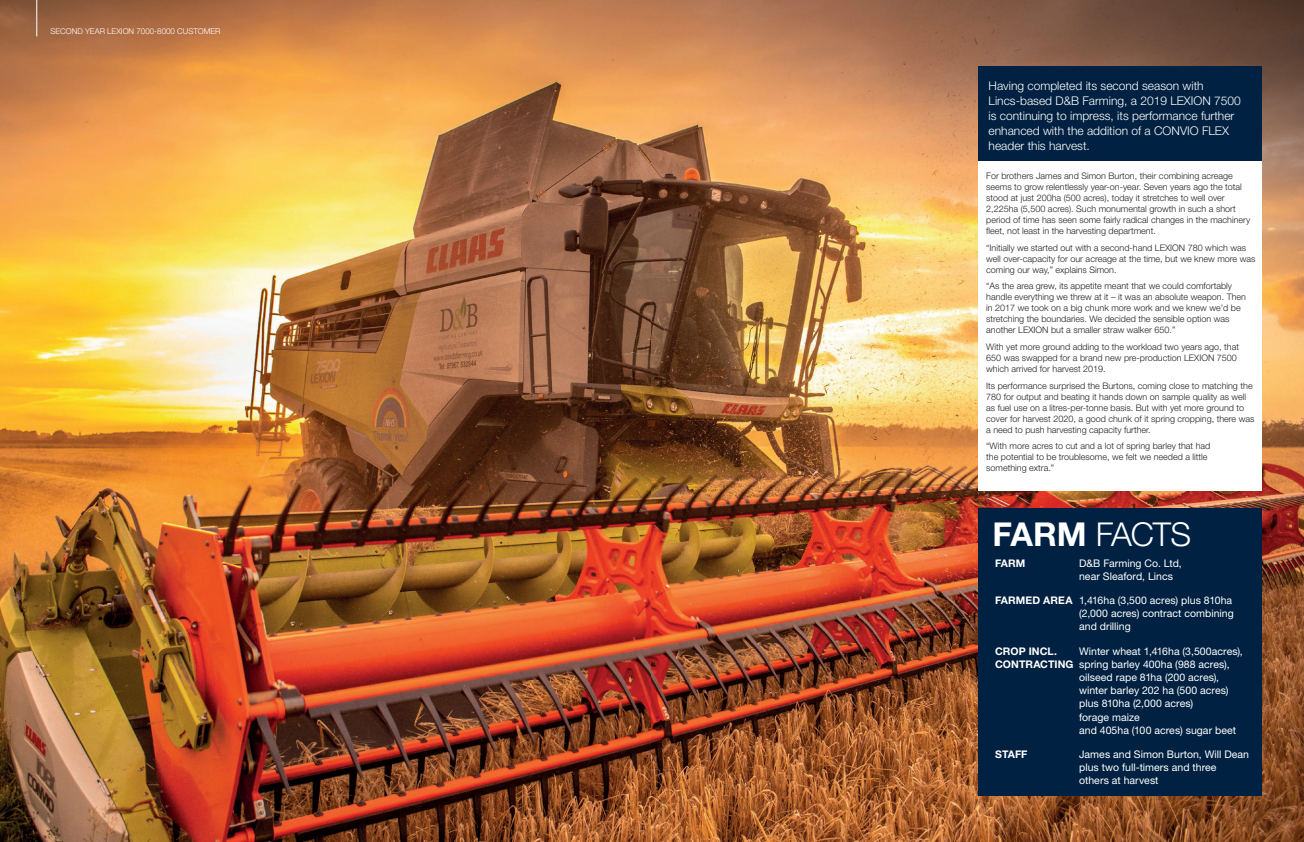
<style>
.page{position:relative;width:1304px;height:842px;background:#fff}
.page>*{position:absolute;margin:0;border:0;box-sizing:border-box;transform-origin:0 0}
.t1{font:300 32.9px "Helvetica Neue LT Std";letter-spacing:-.035em;color:#fff}
.t2{font:300 12px/15px "Helvetica Neue LT Std";color:#fff}
.t3{font:10.5px/13.1px "Helvetica Neue LT Std";letter-spacing:.005em;color:#fff}
.t4{font:700 10.5px "Helvetica Neue LT Std";letter-spacing:.01em;color:#fff}
.t5{font:300 9px/11px "Helvetica Neue LT Std";color:#231f20}
.t6{font:300 8px "Helvetica Neue LT Std";color:#fff}
.s1{font-weight:700}
</style>
<div class="page">
<img style="left:0;top:0;width:1304px;height:842px">
<div style="left:978px;top:508px;width:283px;height:288px;background:#002141"></div>
<div style="left:978px;top:156px;width:283px;height:335px;background:#fff"></div>
<div style="left:978px;top:66px;width:283px;height:95px;background:#002141"></div>
<hr style="left:36px;top:0;width:1px;height:36px;background:#fff">
<p class="t6" style="left:50px;top:27px;width:172px">SECOND YEAR LEXION 7000-8000 CUSTOMER</p>
<h2 class="t2" style="left:989px;top:78px;width:254px">Having completed its second season with Lincs-based D&amp;B Farming, a 2019 LEXION 7500 is continuing to impress, its performance further enhanced with the addition of a CONVIO FLEX header this harvest.</h2>
<p class="t5" style="left:986px;top:170px;width:265px">For brothers James and Simon Burton, their combining acreage seems to grow relentlessly year-on-year. Seven years ago the total stood at just 200ha (500 acres), today it stretches to well over 2,225ha (5,500 acres). Such monumental growth in such a short period of time has seen some fairly radical changes in the machinery fleet, not least in the harvesting department.</p>
<p class="t5" style="left:986px;top:242px;width:271px">“Initially we started out with a second-hand LEXION 780 which was well over-capacity for our acreage at the time, but we knew more was coming our way,” explains Simon.</p>
<p class="t5" style="left:986px;top:281px;width:261px">“As the area grew, its appetite meant that we could comfortably handle everything we threw at it – it was an absolute weapon. Then in 2017 we took on a big chunk more work and we knew we’d be stretching the boundaries. We decided the sensible option was another LEXION but a smaller straw walker 650.”</p>
<p class="t5" style="left:986px;top:341px;width:254px">With yet more ground adding to the workload two years ago, that<br>650 was swapped for a brand new pre-production LEXION 7500 which arrived for harvest 2019.</p>
<p class="t5" style="left:986px;top:380px;width:270px">Its performance surprised the Burtons, coming close to matching the 780 for output and beating it hands down on sample quality as well as fuel use on a litres-per-tonne basis. But with yet more ground to cover for harvest 2020, a good chunk of it spring cropping, there was a need to push harvesting capacity further.</p>
<p class="t5" style="left:986px;top:441px;width:226px">“With more acres to cut and a lot of spring barley that had the potential to be troublesome, we felt we needed a little something extra.”</p>
<h1 class="t1" style="left:993px;top:514px;width:200px"><span class="s1">FARM</span> FACTS</h1>
<p class="t4" style="left:995px;top:556px;width:32px">FARM</p>
<p class="t3" style="left:1079px;top:556px;width:104px">D&amp;B Farming Co. Ltd, near Sleaford, Lincs</p>
<p class="t3" style="left:1079px;top:594px;width:156px;text-indent:-84px"><span class="s1">FARMED AREA</span> 1,416ha (3,500 acres) plus 810ha (2,000 acres) contract combining and drilling</p>
<p class="t4" style="left:995px;top:645px;width:64px">CROP INCL.</p>
<p class="t3" style="left:1079px;top:644px;width:165px">Winter wheat 1,416ha (3,500acres),</p>
<p class="t3" style="left:995px;top:658px;width:236px"><span class="s1">CONTRACTING</span> spring barley 400ha (988 acres),</p>
<p class="t3" style="left:1079px;top:671px;width:142px">oilseed rape 81ha (200 acres),</p>
<p class="t3" style="left:1079px;top:684px;width:151px">winter barley 202 ha (500 acres)</p>
<p class="t3" style="left:1079px;top:697px;width:116px">plus 810ha (2,000 acres)</p>
<p class="t3" style="left:1079px;top:710px;width:62px">forage maize</p>
<p class="t3" style="left:1079px;top:723px;width:159px">and 405ha (100 acres) sugar beet</p>
<p class="t4" style="left:995px;top:748px;width:34px">STAFF</p>
<p class="t3" style="left:1079px;top:748px;width:171px">James and Simon Burton, Will Dean plus two full-timers and three<br>others at harvest</p>
</div>
